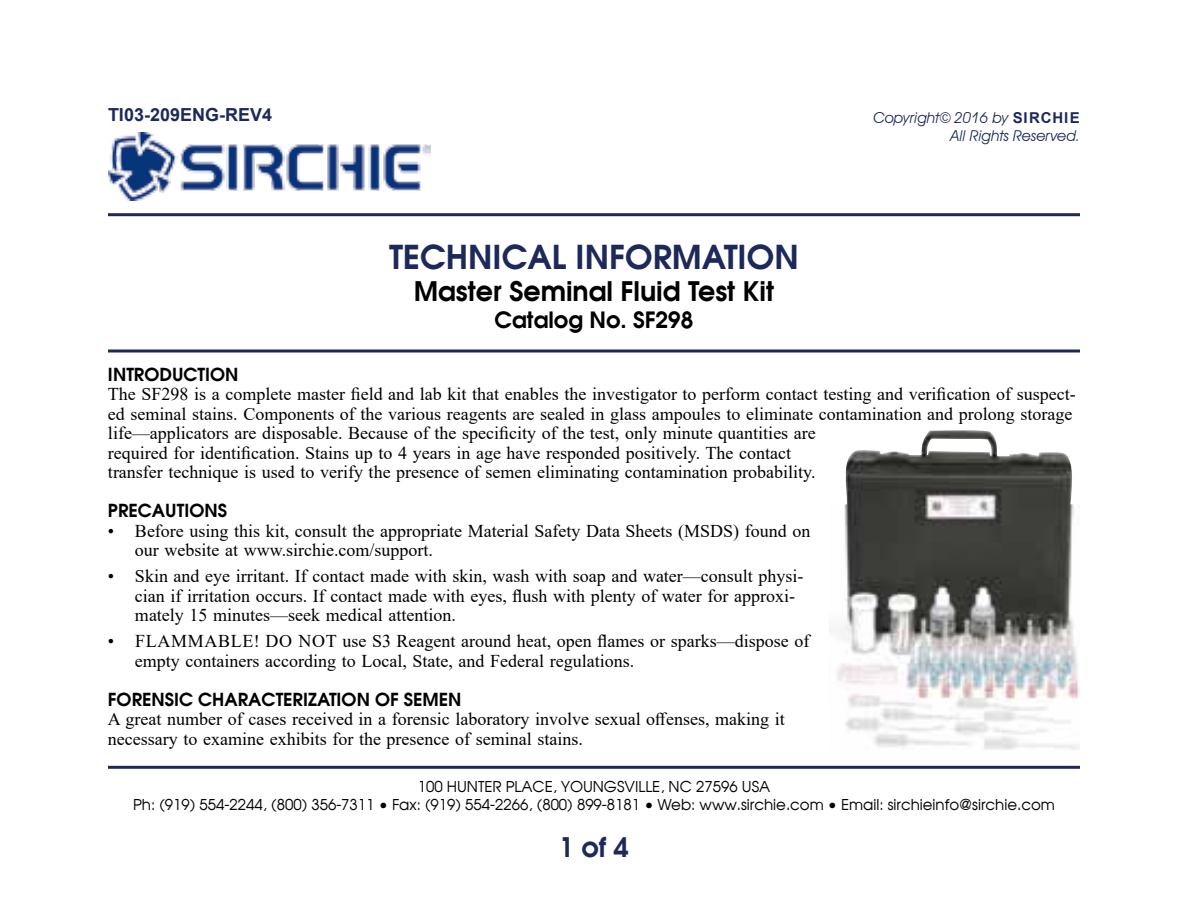
<style>
.page{position:relative;width:1188px;height:918px;background:#fff}
.page>*{position:absolute;margin:0;border:0;box-sizing:border-box;transform-origin:0 0}
.t1{font:700 33px "Avalon";color:#1d295b}
.t2{font:700 27px "Avalon";color:#000}
.t3{font:700 27px "Avalon";color:#1d295b}
.t4{font:700 22.5px "Avalon";color:#000}
.t5{font:18px/19.5px "Times New Roman";color:#000}
.t6{font:700 18px "Avalon";color:#000}
.t7{font:700 18px "Arial";color:#1d295b}
.t8{font:15px/18px "Avalon Plain";color:#000;text-align:center}
.t9{font:italic 15px/18px "Avant Garde IT Cby BT";color:#1d295b;text-align:right}
.s1{font-family:"Arial";font-weight:700;font-style:normal}
</style>
<div class="page">
<hr style="left:108px;top:213px;width:972px;height:3px;background:#1d295b">
<hr style="left:108px;top:766px;width:972px;height:3px;background:#1d295b">
<hr style="left:108px;top:350px;width:972px;height:2px;background:#1d295b">
<img style="left:108px;top:133px;width:322px;height:67px">
<img style="left:829px;top:430px;width:251px;height:320px">
<p class="t7" style="left:108px;top:102px;width:166px">TI03-209ENG-REV4</p>
<h1 class="t1" style="left:389px;top:234px;width:411px">TECHNICAL INFORMATION</h1>
<h2 class="t2" style="left:414px;top:273px;width:362px">Master Seminal Fluid Test Kit</h2>
<p class="t4" style="left:495px;top:305px;width:200px">Catalog No. SF298</p>
<p class="t9" style="left:873px;top:109px;width:208px">Copyright© 2016 by <span class="s1">SIRCHIE<br></span>All Rights Reserved.</p>
<p class="t6" style="left:108px;top:362px;width:132px">INTRODUCTION</p>
<p class="t5" style="left:108px;top:384px;width:969px">The SF298 is a complete master field and lab kit that enables the investigator to perform contact testing and verification of suspect&shy;ed seminal stains. Components of the various reagents are sealed in glass ampoules to eliminate contamination and prolong storage life—applicators are disposable. Because of the specificity of the test, only minute quantities are<br>required for identification. Stains up to 4 years in age have responded positively. The contact<br>transfer technique is used to verify the presence of semen eliminating contamination probability.</p>
<p class="t6" style="left:108px;top:498px;width:121px">PRECAUTIONS</p>
<p class="t5" style="left:135px;top:520px;width:677px;text-indent:-27px">• Before using this kit, consult the appropriate Material Safety Data Sheets (MSDS) found on our website at www.sirchie.com/support.</p>
<p class="t5" style="left:135px;top:566px;width:670px;text-indent:-27px">• Skin and eye irritant. If contact made with skin, wash with soap and water—consult physi&shy;cian if irritation occurs. If contact made with eyes, flush with plenty of water for approxi&shy;mately 15 minutes—seek medical attention.</p>
<p class="t5" style="left:135px;top:631px;width:676px;text-indent:-27px">• FLAMMABLE! DO NOT use S3 Reagent around heat, open flames or sparks—dispose of empty containers according to Local, State, and Federal regulations.</p>
<p class="t6" style="left:108px;top:687px;width:355px">FORENSIC CHARACTERIZATION OF SEMEN</p>
<p class="t5" style="left:108px;top:709px;width:678px">A great number of cases received in a forensic laboratory involve sexual offenses, making it necessary to examine exhibits for the presence of seminal stains.</p>
<p class="t8" style="left:133px;top:778px;width:923px">100 HUNTER PLACE, YOUNGSVILLE, NC 27596 USA<br>Ph: (919) 554-2244, (800) 356-7311 • Fax: (919) 554-2266, (800) 899-8181 • Web: www.sirchie.com • Email: sirchieinfo@sirchie.com</p>
<h2 class="t3" style="left:559px;top:829px;width:72px">1 of 4</h2>
</div>
